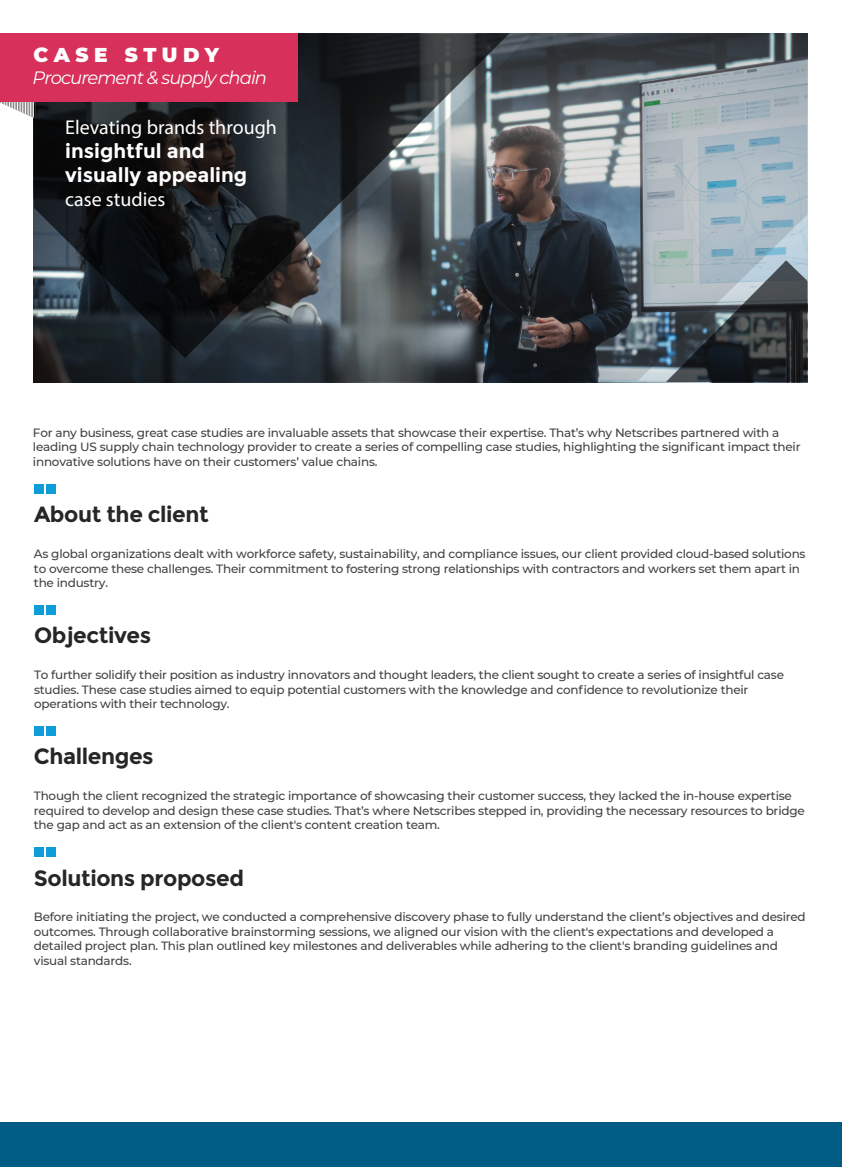
<style>
.page{position:relative;width:842px;height:1167px;background:#fff}
.page>*{position:absolute;margin:0;border:0;box-sizing:border-box;transform-origin:0 0}
.t1{font:700 22px "Montserrat";letter-spacing:-.02em;color:#262626}
.t2{font:20px "Myriad Pro";color:#fff}
.t3{font:700 20px/24px "Montserrat";color:#fff}
.t4{font:900 20px "Montserrat";letter-spacing:.27em;color:#fff}
.t5{font:italic 18px "Montserrat";letter-spacing:-.055em;color:#fff}
.t6{font:500 12px/14.4px "Montserrat";letter-spacing:-.02em;color:#414141}
</style>
<div class="page">
<svg style="left:0;top:102px;width:33px;height:16px"></svg>
<hr style="left:28px;top:81px;width:1px;height:38px;background:#fff">
<hr style="left:25px;top:81px;width:1px;height:38px;background:#fff">
<hr style="left:23px;top:81px;width:1px;height:38px;background:#fff">
<hr style="left:30px;top:81px;width:1px;height:38px;background:#fff">
<hr style="left:20px;top:81px;width:1px;height:38px;background:#fff">
<hr style="left:17px;top:81px;width:1px;height:38px;background:#fff">
<hr style="left:15px;top:81px;width:1px;height:38px;background:#fff">
<hr style="left:12px;top:81px;width:1px;height:38px;background:#fff">
<hr style="left:1px;top:81px;width:1px;height:38px;background:#fff">
<hr style="left:4px;top:81px;width:1px;height:38px;background:#fff">
<hr style="left:7px;top:81px;width:1px;height:38px;background:#fff">
<hr style="left:9px;top:81px;width:1px;height:38px;background:#fff">
<div style="left:34px;top:484px;width:10px;height:10px;background:#0d9eda"></div>
<div style="left:46px;top:484px;width:10px;height:10px;background:#0d9eda"></div>
<div style="left:34px;top:605px;width:10px;height:10px;background:#0d9eda"></div>
<div style="left:46px;top:605px;width:10px;height:10px;background:#0d9eda"></div>
<div style="left:34px;top:726px;width:10px;height:10px;background:#0d9eda"></div>
<div style="left:46px;top:726px;width:10px;height:10px;background:#0d9eda"></div>
<div style="left:34px;top:847px;width:10px;height:10px;background:#0d9eda"></div>
<div style="left:46px;top:847px;width:10px;height:10px;background:#0d9eda"></div>
<svg style="left:34px;top:102px;width:149px;height:256px;background:#181c20"></svg>
<svg style="left:183px;top:33px;width:624px;height:349px;background:#565e63"></svg>
<div style="left:0;top:33px;width:298px;height:69px;background:#d7305a"></div>
<div style="left:0;top:1122px;width:842px;height:45px;background:#005c84"></div>
<h2 class="t4" style="left:34px;top:40px;width:187px">CASE STUDY</h2>
<h3 class="t5" style="left:33px;top:65px;width:236px">Procurement &amp; supply chain</h3>
<h2 class="t2" style="left:65px;top:115px;width:213px">Elevating brands through</h2>
<h2 class="t3" style="left:65px;top:139px;width:183px">insightful and visually appealing</h2>
<h2 class="t2" style="left:65px;top:187px;width:102px">case studies</h2>
<p class="t6" style="left:33px;top:425px;width:769px">For any business, great case studies are invaluable assets that showcase their expertise. That’s why Netscribes partnered with a leading US supply chain technology provider to create a series of compelling case studies, highlighting the significant impact their innovative solutions have on their customers’ value chains.</p>
<h1 class="t1" style="left:34px;top:501px;width:176px">About the client</h1>
<p class="t6" style="left:34px;top:546px;width:773px">As global organizations dealt with workforce safety, sustainability, and compliance issues, our client provided cloud-based solutions to overcome these challenges. Their commitment to fostering strong relationships with contractors and workers set them apart in the industry.</p>
<h1 class="t1" style="left:34px;top:622px;width:119px">Objectives</h1>
<p class="t6" style="left:34px;top:667px;width:751px">To further solidify their position as industry innovators and thought leaders, the client sought to create a series of insightful case studies. These case studies aimed to equip potential customers with the knowledge and confidence to revolutionize their operations with their technology.</p>
<h1 class="t1" style="left:34px;top:744px;width:121px">Challenges</h1>
<p class="t6" style="left:34px;top:788px;width:772px">Though the client recognized the strategic importance of showcasing their customer success, they lacked the in-house expertise required to develop and design these case studies. That’s where Netscribes stepped in, providing the necessary resources to bridge the gap and act as an extension of the client's content creation team.</p>
<h1 class="t1" style="left:34px;top:865px;width:211px">Solutions proposed</h1>
<p class="t6" style="left:34px;top:909px;width:773px">Before initiating the project, we conducted a comprehensive discovery phase to fully understand the client’s objectives and desired outcomes. Through collaborative brainstorming sessions, we aligned our vision with the client's expectations and developed a detailed project plan. This plan outlined key milestones and deliverables while adhering to the client's branding guidelines and visual standards.</p>
</div>
